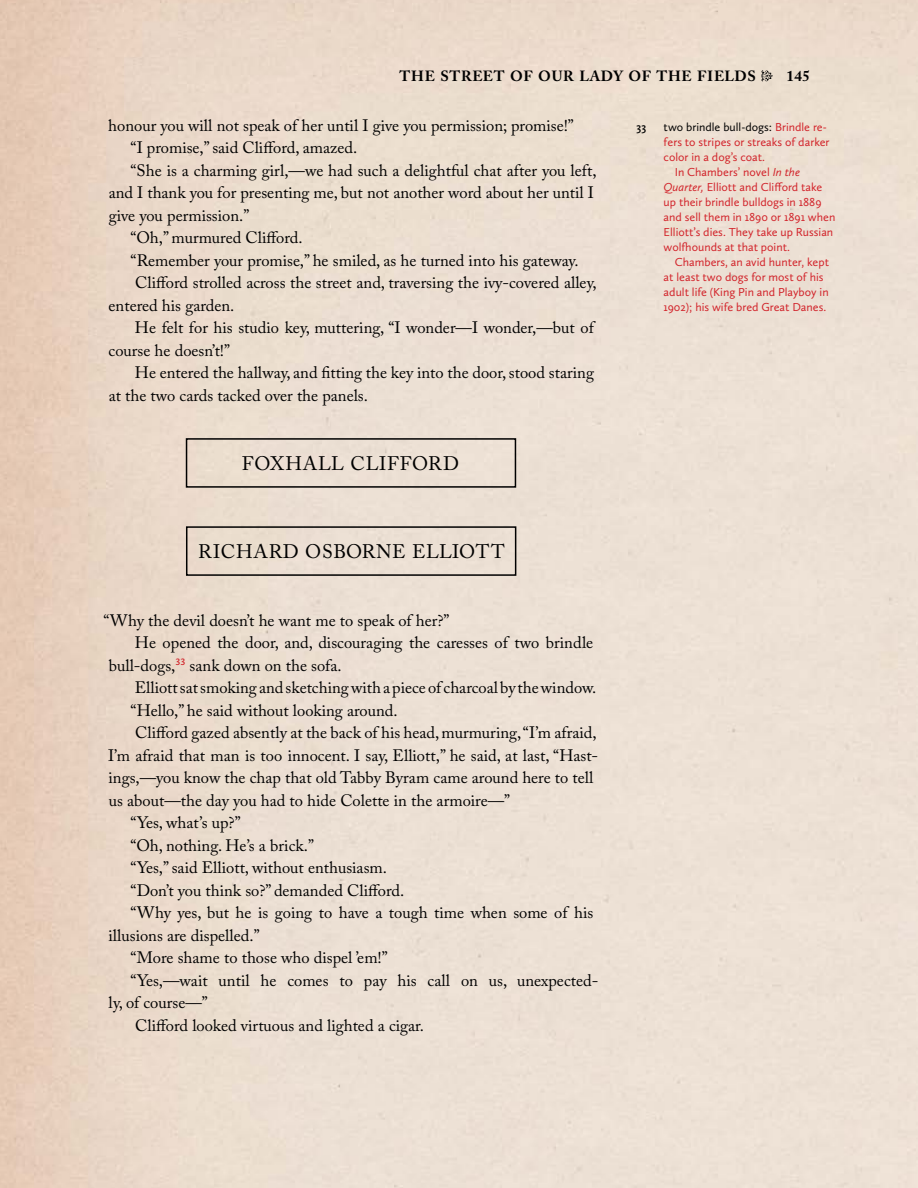
<style>
.page{position:relative;width:918px;height:1188px;background:#fff}
.page>*{position:absolute;margin:0;border:0;box-sizing:border-box;transform-origin:0 0}
.t1{font:19.5px "Adobe Caslon Pro";letter-spacing:.04em;color:#000}
.t2{font:16.5px "Adobe Caslon Pro";color:#000}
.t3{font:700 15px "Adobe Caslon Pro";color:#000}
.t4{font:700 14.7px "Adobe Caslon Pro";letter-spacing:.045em;color:#000}
.t5{font:12px "Calluna Sans";color:#d2232a}
.t6{font:12px "Calluna Sans";color:#000}
.t7{font:600 12px "Calluna Sans";color:#000}
.s1{color:#d2232a}
.s2{font-style:italic}
</style>
<div class="page">
<svg style="left:762px;top:70px;width:11px;height:11px"></svg>
<div style="left:186px;top:438px;width:330px;height:50px;border:2px solid #000"></div>
<div style="left:186px;top:526px;width:330px;height:50px;border:2px solid #000"></div>
<p class="t4" style="left:400px;top:68px;width:358px">THE STREET OF OUR LADY OF THE FIELDS</p>
<p class="t3" style="left:787px;top:67px;width:25px">145</p>
<p class="t2" style="left:108px;top:115px;width:467px">honour you will not speak of her until I give you permission; promise!”</p>
<p class="t2" style="left:131px;top:138px;width:228px">“I promise,” said Clifford, amazed.</p>
<p class="t2" style="left:131px;top:160px;width:468px">“She is a charming girl,—we had such a delightful chat after you left,</p>
<p class="t2" style="left:109px;top:183px;width:487px">and I thank you for presenting me, but not another word about her until I</p>
<p class="t2" style="left:109px;top:205px;width:142px">give you permission.”</p>
<p class="t2" style="left:131px;top:228px;width:174px">“Oh,” murmured Clifford.</p>
<p class="t2" style="left:131px;top:250px;width:450px">“Remember your promise,” he smiled, as he turned into his gateway.</p>
<p class="t2" style="left:135px;top:273px;width:463px">Clifford strolled across the street and, traversing the ivy-covered alley,</p>
<p class="t2" style="left:109px;top:295px;width:127px">entered his garden.</p>
<p class="t2" style="left:135px;top:318px;width:460px">He felt for his studio key, muttering, “I wonder—I wonder,—but of</p>
<p class="t2" style="left:109px;top:340px;width:123px">course he doesn’t!”</p>
<p class="t2" style="left:135px;top:363px;width:461px">He entered the hallway, and fitting the key into the door, stood staring</p>
<p class="t2" style="left:109px;top:385px;width:261px">at the two cards tacked over the panels.</p>
<p class="t1" style="left:242px;top:451px;width:219px">FOXHALL CLIFFORD</p>
<p class="t1" style="left:198px;top:540px;width:308px">RICHARD OSBORNE ELLIOTT</p>
<p class="t2" style="left:104px;top:610px;width:347px">“Why the devil doesn’t he want me to speak of her?”</p>
<p class="t2" style="left:135px;top:633px;width:460px">He opened the door, and, discouraging the caresses of two brindle</p>
<p class="t2" style="left:109px;top:655px;width:234px">bull-dogs,<sup>33</sup> sank down on the sofa.</p>
<p class="t2" style="left:135px;top:678px;width:463px">Elliott sat smoking and sketching with a piece of charcoal by the window.</p>
<p class="t2" style="left:131px;top:700px;width:269px">“Hello,” he said without looking around.</p>
<p class="t2" style="left:135px;top:723px;width:463px">Clifford gazed absently at the back of his head, murmuring, “I’m afraid,</p>
<p class="t2" style="left:108px;top:745px;width:492px">I’m afraid that man is too innocent. I say, Elliott,” he said, at last, “Hast-</p>
<p class="t2" style="left:109px;top:768px;width:486px">ings,—you know the chap that old Tabby Byram came around here to tell</p>
<p class="t2" style="left:109px;top:790px;width:403px">us about—the day you had to hide Colette in the armoire—”</p>
<p class="t2" style="left:131px;top:813px;width:112px">“Yes, what’s up?”</p>
<p class="t2" style="left:131px;top:835px;width:185px">“Oh, nothing. He’s a brick.”</p>
<p class="t2" style="left:131px;top:858px;width:258px">“Yes,” said Elliott, without enthusiasm.</p>
<p class="t2" style="left:131px;top:880px;width:275px">“Don’t you think so?” demanded Clifford.</p>
<p class="t2" style="left:131px;top:903px;width:464px">“Why yes, but he is going to have a tough time when some of his</p>
<p class="t2" style="left:109px;top:925px;width:153px">illusions are dispelled.”</p>
<p class="t2" style="left:131px;top:948px;width:259px">“More shame to those who dispel ’em!”</p>
<p class="t2" style="left:131px;top:970px;width:469px">“Yes,—wait until he comes to pay his call on us, unexpected-</p>
<p class="t2" style="left:109px;top:993px;width:101px">ly, of course—”</p>
<p class="t2" style="left:135px;top:1015px;width:290px">Clifford looked virtuous and lighted a cigar.</p>
<p class="t7" style="left:637px;top:119px;width:11px">33</p>
<p class="t6" style="left:664px;top:119px;width:165px">two brindle bull-dogs: <span class="s1">Brindle re-</span></p>
<p class="t5" style="left:664px;top:134px;width:167px">fers to stripes or streaks of darker</p>
<p class="t5" style="left:664px;top:149px;width:103px">color in a dog’s coat.</p>
<p class="t5" style="left:675px;top:164px;width:127px">In Chambers’ novel <span class="s2">In the</span></p>
<p class="t5" style="left:664px;top:179px;width:160px"><span class="s2">Quarter,</span> Elliott and Clifford take</p>
<p class="t5" style="left:664px;top:194px;width:159px">up their brindle bulldogs in 1889</p>
<p class="t5" style="left:664px;top:209px;width:173px">and sell them in 1890 or 1891 when</p>
<p class="t5" style="left:664px;top:224px;width:171px">Elliott’s dies. They take up Russian</p>
<p class="t5" style="left:664px;top:239px;width:128px">wolfhounds at that point.</p>
<p class="t5" style="left:675px;top:254px;width:156px">Chambers, an avid hunter, kept</p>
<p class="t5" style="left:664px;top:269px;width:161px">at least two dogs for most of his</p>
<p class="t5" style="left:664px;top:284px;width:167px">adult life (King Pin and Playboy in</p>
<p class="t5" style="left:664px;top:299px;width:164px">1902); his wife bred Great Danes.</p>
</div>
